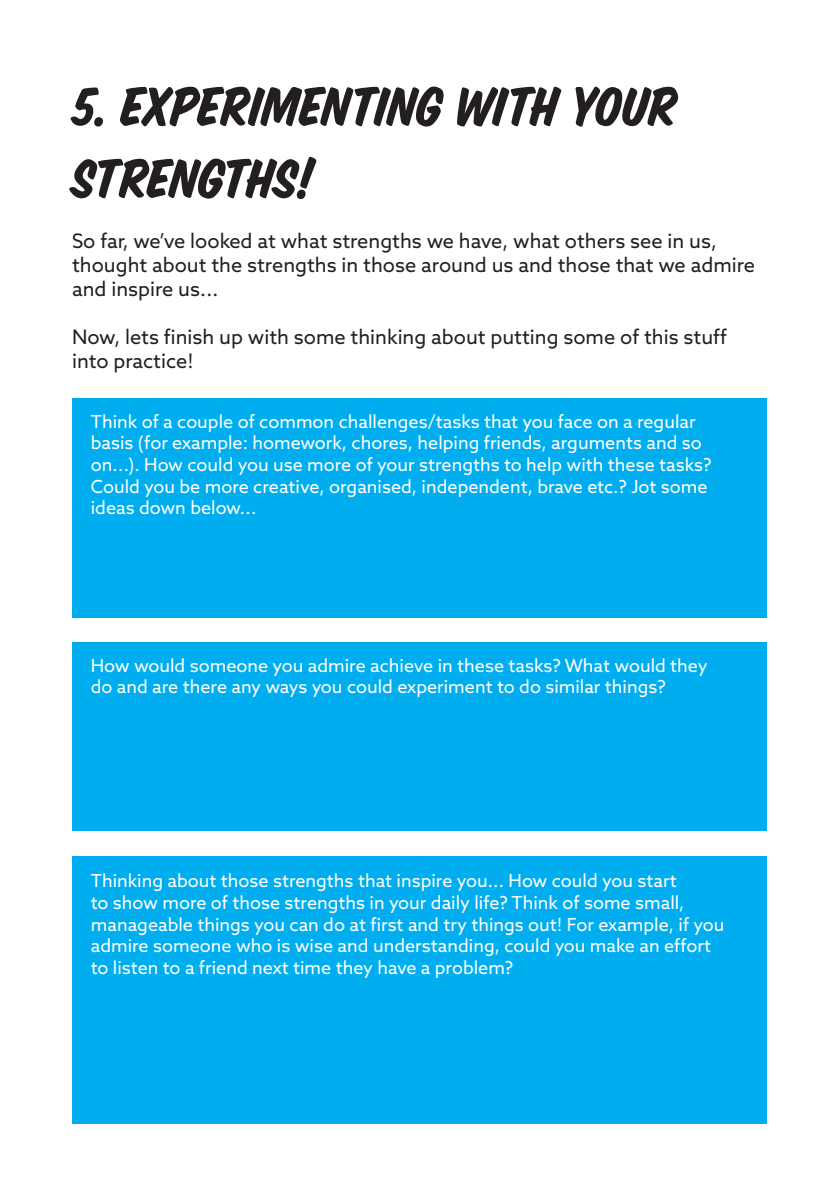
<style>
.page{position:relative;width:840px;height:1191px;background:#fff}
.page>*{position:absolute;margin:0;border:0;box-sizing:border-box;transform-origin:0 0}
.t1{font:60px/72px "House Slant";letter-spacing:-.01em;color:#231f20}
.t2{font:20px/24px "Azo Sans";color:#231f20}
.t3{font:18px/21.6px "Azo Sans";color:#fff}
</style>
<div class="page">
<div style="left:72px;top:398px;width:695px;height:219px;background:#00aeef"></div>
<div style="left:72px;top:642px;width:695px;height:189px;background:#00aeef"></div>
<div style="left:72px;top:856px;width:695px;height:267px;background:#00aeef"></div>
<p class="t1" style="left:72px;top:70px;width:606px">5. EXPERIMENTING WITH YOUR<br>STRENGTHS!</p>
<p class="t2" style="left:72px;top:229px;width:684px">So far, we’ve looked at what strengths we have, what others see in us, thought about the strengths in those around us and those that we admire and inspire us...</p>
<p class="t2" style="left:72px;top:325px;width:656px">Now, lets finish up with some thinking about putting some of this stuff into practice!</p>
<p class="t3" style="left:91px;top:410px;width:622px">Think of a couple of common challenges/tasks that you face on a regular basis (for example: homework, chores, helping friends, arguments and so on...). How could you use more of your strengths to help with these tasks?<br>Could you be more creative, organised, independent, brave etc.? Jot some ideas down below...</p>
<p class="t3" style="left:91px;top:654px;width:618px">How would someone you admire achieve in these tasks? What would they do and are there any ways you could experiment to do similar things?</p>
<p class="t3" style="left:91px;top:870px;width:634px">Thinking about those strengths that inspire you... How could you start<br>to show more of those strengths in your daily life? Think of some small, manageable things you can do at first and try things out! For example, if you admire someone who is wise and understanding, could you make an effort to listen to a friend next time they have a problem?</p>
</div>
